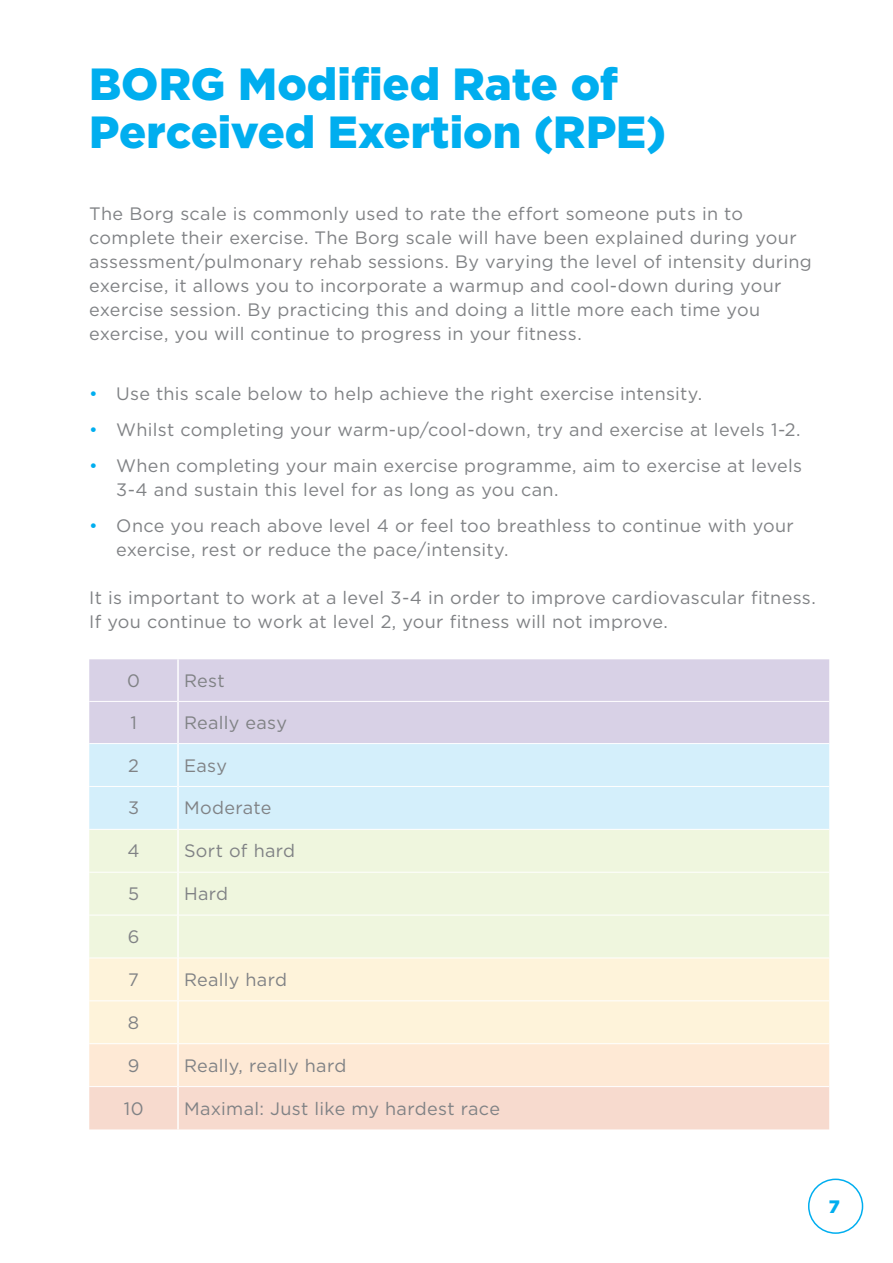
<style>
.page{position:relative;width:893px;height:1263px;background:#fff}
.page>*{position:absolute;margin:0;border:0;box-sizing:border-box;transform-origin:0 0}
.t1{font:900 45px/48px "Gotham";color:#00aeef}
.t2{font:18px/24px "Gotham";letter-spacing:.015em;color:#808285}
.t3{font:900 18px "Gotham";color:#00aeef}
.s1{color:#00aeef}
</style>
<div class="page">
<div style="left:89px;top:659px;width:740px;height:84px;background:#d8d1e6"></div>
<div style="left:89px;top:744px;width:740px;height:85px;background:#d4effb"></div>
<div style="left:89px;top:830px;width:740px;height:127px;background:#eff6de"></div>
<div style="left:89px;top:958px;width:740px;height:85px;background:#fef3da"></div>
<svg style="left:89px;top:1044px;width:740px;height:85px;background:#fae1d1"></svg>
<hr style="left:89px;top:701px;width:88px;height:1px;background:#fff">
<hr style="left:179px;top:701px;width:650px;height:1px;background:#fff">
<hr style="left:89px;top:786px;width:88px;height:1px;background:#fff">
<hr style="left:179px;top:786px;width:650px;height:1px;background:#fff">
<hr style="left:89px;top:872px;width:88px;height:1px;background:#fff">
<hr style="left:179px;top:872px;width:650px;height:1px;background:#fff">
<hr style="left:89px;top:915px;width:88px;height:1px;background:#fff">
<hr style="left:179px;top:915px;width:650px;height:1px;background:#fff">
<hr style="left:89px;top:1000px;width:88px;height:1px;background:#fff">
<hr style="left:179px;top:1000px;width:650px;height:1px;background:#fff">
<hr style="left:89px;top:1086px;width:88px;height:1px;background:#fff">
<hr style="left:179px;top:1086px;width:650px;height:1px;background:#fff">
<hr style="left:177px;top:659px;width:2px;height:42px;background:#fff">
<hr style="left:177px;top:701px;width:2px;height:42px;background:#fff">
<hr style="left:177px;top:743px;width:2px;height:43px;background:#fff">
<hr style="left:177px;top:786px;width:2px;height:43px;background:#fff">
<hr style="left:177px;top:829px;width:2px;height:43px;background:#fff">
<hr style="left:177px;top:872px;width:2px;height:43px;background:#fff">
<hr style="left:177px;top:915px;width:2px;height:43px;background:#fff">
<hr style="left:177px;top:958px;width:2px;height:43px;background:#fff">
<hr style="left:177px;top:1001px;width:2px;height:43px;background:#fff">
<hr style="left:177px;top:1044px;width:2px;height:42px;background:#fff">
<hr style="left:177px;top:1086px;width:2px;height:43px;background:#fff">
<div style="left:808px;top:1178px;width:55px;height:56px;border:2px solid #00aeef;border-radius:50%"></div>
<h1 class="t1" style="left:89px;top:59px;width:578px">BORG Modified Rate of<br>Perceived Exertion (RPE)</h1>
<p class="t2" style="left:89px;top:201px;width:724px">The Borg scale is commonly used to rate the effort someone puts in to complete their exercise. The Borg scale will have been explained during your assessment/pulmonary rehab sessions. By varying the level of intensity during exercise, it allows you to incorporate a warmup and cool-down during your exercise session. By practicing this and doing a little more each time you exercise, you will continue to progress in your fitness.</p>
<p class="t2" style="left:89px;top:381px;width:614px"><span class="s1">•</span> Use this scale below to help achieve the right exercise intensity.</p>
<p class="t2" style="left:89px;top:417px;width:713px"><span class="s1">•</span> Whilst completing your warm-up/cool-down, try and exercise at levels 1-2.</p>
<p class="t2" style="left:116px;top:453px;width:687px;text-indent:-27px"><span class="s1">•</span> When completing your main exercise programme, aim to exercise at levels<br>3-4 and sustain this level for as long as you can.</p>
<p class="t2" style="left:116px;top:513px;width:679px;text-indent:-27px"><span class="s1">•</span> Once you reach above level 4 or feel too breathless to continue with your exercise, rest or reduce the pace/intensity.</p>
<p class="t2" style="left:89px;top:585px;width:728px">It is important to work at a level 3-4 in order to improve cardiovascular fitness.<br>If you continue to work at level 2, your fitness will not improve.</p>
<p class="t2" style="left:127px;top:668px;width:14px">0</p>
<p class="t2" style="left:184px;top:668px;width:42px">Rest</p>
<p class="t2" style="left:130px;top:710px;width:8px">1</p>
<p class="t2" style="left:184px;top:710px;width:105px">Really easy</p>
<p class="t2" style="left:128px;top:753px;width:12px">2</p>
<p class="t2" style="left:184px;top:753px;width:45px">Easy</p>
<p class="t2" style="left:128px;top:796px;width:13px">3</p>
<p class="t2" style="left:184px;top:796px;width:89px">Moderate</p>
<p class="t2" style="left:128px;top:839px;width:14px">4</p>
<p class="t2" style="left:184px;top:839px;width:113px">Sort of hard</p>
<p class="t2" style="left:128px;top:881px;width:13px">5</p>
<p class="t2" style="left:184px;top:881px;width:46px">Hard</p>
<p class="t2" style="left:128px;top:924px;width:13px">6</p>
<p class="t2" style="left:128px;top:967px;width:12px">7</p>
<p class="t2" style="left:184px;top:967px;width:105px">Really hard</p>
<p class="t2" style="left:128px;top:1010px;width:13px">8</p>
<p class="t2" style="left:128px;top:1053px;width:13px">9</p>
<p class="t2" style="left:184px;top:1053px;width:164px">Really, really hard</p>
<p class="t2" style="left:124px;top:1096px;width:21px">10</p>
<p class="t2" style="left:184px;top:1096px;width:317px">Maximal: Just like my hardest race</p>
<p class="t3" style="left:829px;top:1196px;width:13px">7</p>
</div>
